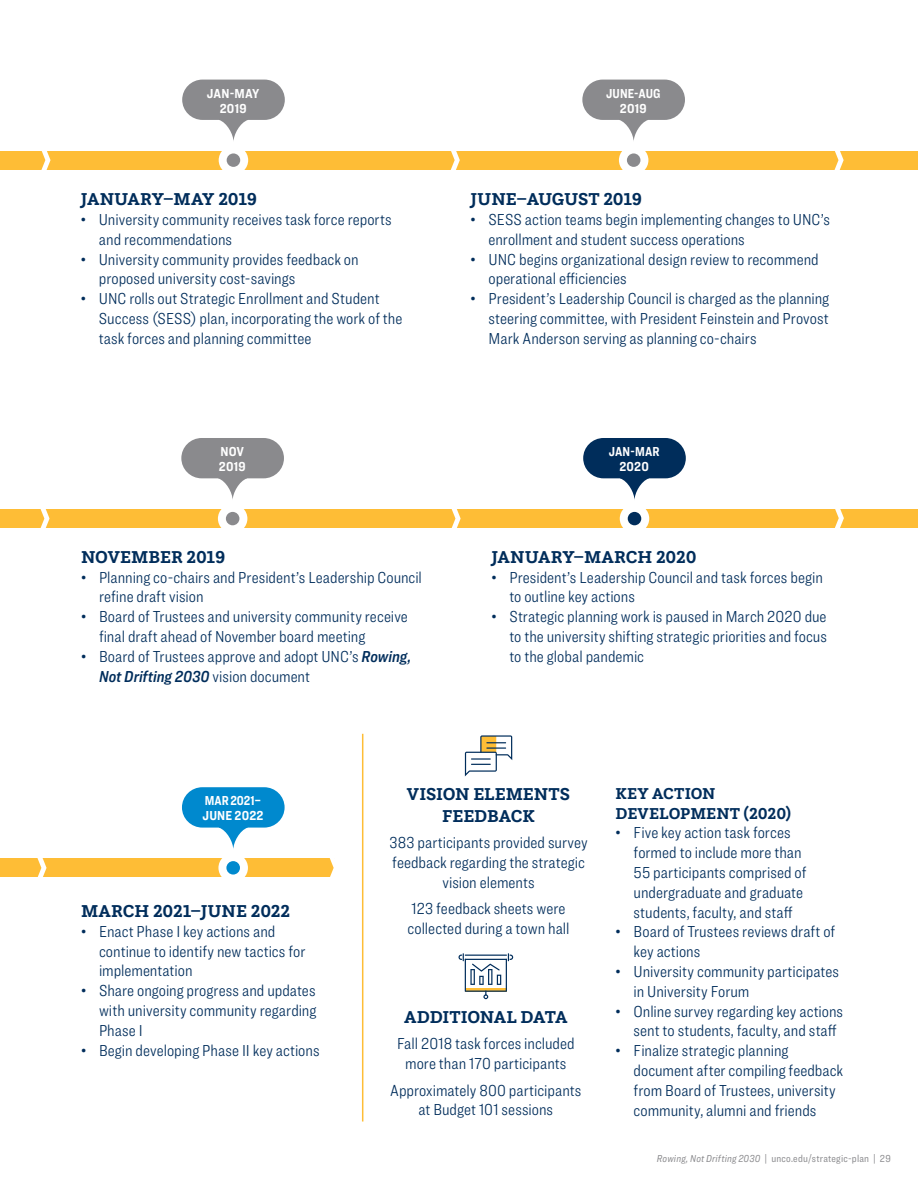
<style>
.page{position:relative;width:918px;height:1188px;background:#fff}
.page>*{position:absolute;margin:0;border:0;box-sizing:border-box;transform-origin:0 0}
.t1{font:700 18px/21.6px "Questa Slab";letter-spacing:-.005em;color:#002d5b;text-align:center}
.t2{font:300 16.5px/19.8px "Ringside Condensed";color:#002d5b}
.t3{font:16.5px "Ringside Condensed Semi Ital";color:#002d5b}
.t4{font:700 16.5px/19.8px "Questa Slab";color:#002d5b}
.t5{font:700 13.5px/15px "Ringside Condensed";letter-spacing:.01em;color:#fff;text-align:center;scale:.95 1}
.t6{font:700 13.5px/15px "Ringside Condensed";letter-spacing:.01em;color:#fff;text-align:center}
.t7{font:700 13.5px/15px "Ringside Condensed";letter-spacing:.01em;color:#fff;scale:.94 1}
.t8{font:10.5px "Ringside Condensed";letter-spacing:.02em;color:#8a8a8d}
.s1{font-family:"Ringside Condensed Semi Ital";font-weight:400}
.s2{font-family:"Ringside Condensed";font-weight:300}
.s3{font-style:italic}
</style>
<div class="page">
<div style="left:0;top:858px;width:335px;height:19px;background:#febd36"></div>
<svg style="left:218px;top:828px;width:30px;height:49px"></svg>
<div style="left:182px;top:787px;width:103px;height:41px;background:#0089ce;border-radius:20px"></div>
<svg style="left:329px;top:858px;width:6px;height:19px"></svg>
<div style="left:0;top:151px;width:918px;height:19px;background:#febd36"></div>
<svg style="left:219px;top:120px;width:29px;height:50px"></svg>
<div style="left:182px;top:80px;width:103px;height:40px;background:#8a8a8d;border-radius:20px"></div>
<svg style="left:619px;top:120px;width:29px;height:50px"></svg>
<div style="left:582px;top:80px;width:103px;height:40px;background:#8a8a8d;border-radius:20px"></div>
<svg style="left:41px;top:151px;width:10px;height:19px"></svg>
<svg style="left:450px;top:151px;width:10px;height:19px"></svg>
<svg style="left:834px;top:151px;width:10px;height:19px"></svg>
<div style="left:0;top:509px;width:918px;height:19px;background:#febd36"></div>
<svg style="left:218px;top:478px;width:29px;height:50px"></svg>
<div style="left:181px;top:438px;width:103px;height:40px;background:#8a8a8d;border-radius:20px"></div>
<svg style="left:451px;top:509px;width:10px;height:19px"></svg>
<svg style="left:40px;top:509px;width:10px;height:19px"></svg>
<svg style="left:620px;top:478px;width:29px;height:50px"></svg>
<div style="left:583px;top:438px;width:103px;height:40px;background:#002d5b;border-radius:20px"></div>
<svg style="left:835px;top:509px;width:9px;height:19px"></svg>
<svg style="left:465px;top:735px;width:47px;height:41px"></svg>
<svg style="left:459px;top:953px;width:54px;height:46px"></svg>
<hr style="left:362px;top:734px;width:1px;height:388px;background:#febd36">
<svg style="left:37px;top:858px;width:10px;height:19px"></svg>
<p class="t6" style="left:207px;top:85px;width:54px">JAN-MAY<br>2019</p>
<p class="t5" style="left:606px;top:85px;width:59px">JUNE-AUG<br>2019</p>
<p class="t1" style="left:81px;top:188px;width:178px">JANUARY–MAY 2019</p>
<p class="t2" style="left:99px;top:209px;width:294px;text-indent:-18px">• University community receives task force reports and recommendations</p>
<p class="t2" style="left:99px;top:249px;width:261px;text-indent:-18px">• University community provides feedback on proposed university cost-savings</p>
<p class="t2" style="left:99px;top:289px;width:305px;text-indent:-18px">• UNC rolls out Strategic Enrollment and Student<br>Success (SESS) plan, incorporating the work of the task forces and planning committee</p>
<p class="t1" style="left:471px;top:188px;width:173px">JUNE–AUGUST 2019</p>
<p class="t2" style="left:489px;top:209px;width:343px;text-indent:-18px">• SESS action teams begin implementing changes to UNC’s enrollment and student success operations</p>
<p class="t2" style="left:489px;top:249px;width:332px;text-indent:-18px">• UNC begins organizational design review to recommend operational efficiencies</p>
<p class="t2" style="left:489px;top:289px;width:342px;text-align:justify;text-indent:-18px">• President’s Leadership Council is charged as the planning steering committee, with President Feinstein and Provost Mark Anderson serving as planning co-chairs</p>
<p class="t6" style="left:219px;top:444px;width:28px;text-align:left">NOV<br>2019</p>
<p class="t5" style="left:609px;top:444px;width:55px">JAN-MAR<br>2020</p>
<p class="t1" style="left:81px;top:546px;width:146px">NOVEMBER 2019</p>
<p class="t2" style="left:99px;top:567px;width:324px;text-indent:-18px">• Planning co-chairs and President’s Leadership Council refine draft vision</p>
<p class="t2" style="left:99px;top:607px;width:310px;text-indent:-18px">• Board of Trustees and university community receive final draft ahead of November board meeting</p>
<p class="t2" style="left:81px;top:646px;width:332px">• Board of Trustees approve and adopt UNC’s <span class="s1">Rowing,</span></p>
<p class="t3" style="left:99px;top:664px;width:213px">Not Drifting 2030 <span class="s2">vision document</span></p>
<p class="t1" style="left:491px;top:546px;width:207px">JANUARY–MARCH 2020</p>
<p class="t2" style="left:509px;top:567px;width:315px;text-indent:-18px">• President’s Leadership Council and task forces begin to outline key actions</p>
<p class="t2" style="left:509px;top:607px;width:319px;text-align:justify;text-indent:-18px">• Strategic planning work is paused in March 2020 due to the university shifting strategic priorities and focus to the global pandemic</p>
<p class="t7" style="left:203px;top:793px;width:66px">MAR 2021–<br>JUNE 2022</p>
<p class="t1" style="left:81px;top:900px;width:211px">MARCH 2021–JUNE 2022</p>
<p class="t2" style="left:99px;top:921px;width:208px;text-indent:-18px">• Enact Phase I key actions and continue to identify new tactics for implementation</p>
<p class="t2" style="left:99px;top:981px;width:219px;text-align:justify;text-indent:-18px">• Share ongoing progress and updates with university community regarding Phase I</p>
<p class="t2" style="left:81px;top:1040px;width:240px">• Begin developing Phase II key actions</p>
<p class="t1" style="left:407px;top:783px;width:165px">VISION ELEMENTS<br>FEEDBACK</p>
<p class="t2" style="left:389px;top:832px;width:200px;text-align:center">383 participants provided survey feedback regarding the strategic vision elements</p>
<p class="t2" style="left:408px;top:899px;width:163px">123 feedback sheets were collected during a town hall</p>
<p class="t1" style="left:404px;top:1006px;width:165px">ADDITIONAL DATA</p>
<p class="t2" style="left:397px;top:1034px;width:179px;text-align:center">Fall 2018 task forces included more than 170 participants</p>
<p class="t2" style="left:390px;top:1080px;width:193px;text-align:center">Approximately 800 participants at Budget 101 sessions</p>
<p class="t4" style="left:616px;top:783px;width:177px">KEY ACTION<br>DEVELOPMENT (2020)</p>
<p class="t2" style="left:634px;top:823px;width:174px;text-indent:-18px">• Five key action task forces formed to include more than<br>55 participants comprised of undergraduate and graduate students, faculty, and staff</p>
<p class="t2" style="left:634px;top:922px;width:203px;text-indent:-18px">• Board of Trustees reviews draft of key actions</p>
<p class="t2" style="left:634px;top:961px;width:207px;text-indent:-18px">• University community participates in University Forum</p>
<p class="t2" style="left:634px;top:1001px;width:211px;text-indent:-18px">• Online survey regarding key actions sent to students, faculty, and staff</p>
<p class="t2" style="left:634px;top:1041px;width:211px;text-indent:-18px">• Finalize strategic planning document after compiling feedback from Board of Trustees, university community, alumni and friends</p>
<p class="t8" style="left:657px;top:1151px;width:236px"><span class="s3">Rowing, Not Drifting 2030</span> | unco.edu/strategic-plan | 29</p>
</div>
